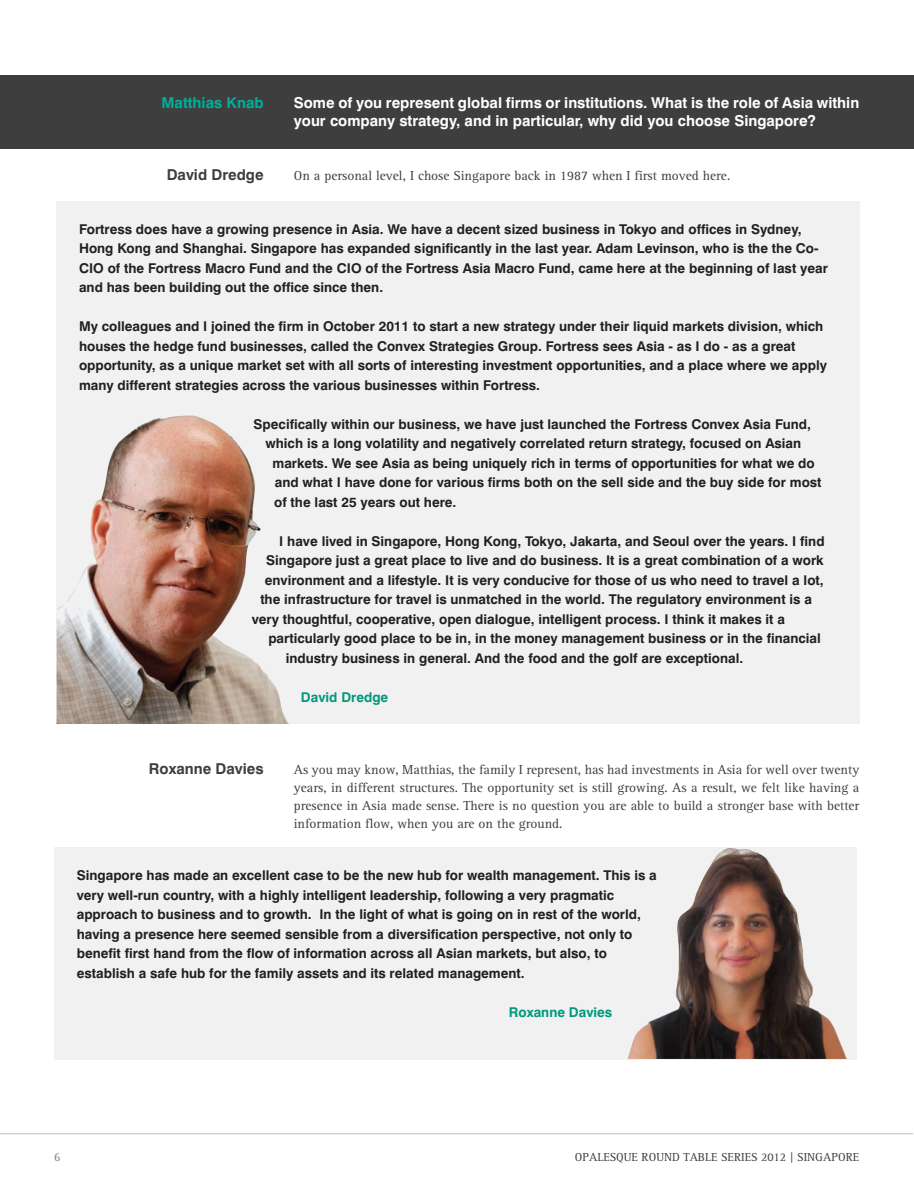
<style>
.page{position:relative;width:914px;height:1188px;background:#fff}
.page>*{position:absolute;margin:0;border:0;box-sizing:border-box;transform-origin:0 0}
.t1{font:700 15px/18px "Swiss 721 BT";color:#fff}
.t2{font:700 15px "Swiss 721 BT";color:#3e3e3f}
.t3{font:700 15px "Swiss 721 BT";color:#00b099}
.t4{font:700 13.5px/19.5px "Swiss 721 BT";color:#231f20}
.t5{font:13.5px/18px "Rotis Serif";color:#3e3e3f;text-align:justify}
.t6{font:700 13.5px "Swiss 721 BT";color:#00997d}
.t7{font:12px "Rotis Serif";color:#3e3e3f}
.t8{font:12px "Rotis Serif";color:#807f7d}
</style>
<div class="page">
<div style="left:0;top:75px;width:913px;height:74px;background:#3e3e3f"></div>
<hr style="left:0;top:1134px;width:913px;height:1px;background:#c0bfbe">
<div style="left:57px;top:201px;width:803px;height:522px;background:#f0f1f0"></div>
<img style="left:57px;top:415px;width:231px;height:309px">
<svg style="left:57px;top:605px;width:8px;height:6px"></svg>
<div style="left:54px;top:847px;width:803px;height:213px;background:#f0f1f0"></div>
<img style="left:627px;top:848px;width:220px;height:211px">
<p class="t3" style="left:161px;top:94px;width:104px">Matthias Knab</p>
<p class="t2" style="left:167px;top:166px;width:98px">David Dredge</p>
<p class="t1" style="left:294px;top:94px;width:567px">Some of you represent global firms or institutions. What is the role of Asia within your company strategy, and in particular, why did you choose Singapore?</p>
<p class="t5" style="left:294px;top:167px;width:438px">On a personal level, I chose Singapore back in 1987 when I first moved here.</p>
<p class="t4" style="left:79px;top:219px;width:750px">Fortress does have a growing presence in Asia. We have a decent sized business in Tokyo and offices in Sydney, Hong Kong and Shanghai. Singapore has expanded significantly in the last year. Adam Levinson, who is the the Co-CIO of the Fortress Macro Fund and the CIO of the Fortress Asia Macro Fund, came here at the beginning of last year and has been building out the office since then.</p>
<p class="t4" style="left:79px;top:317px;width:749px">My colleagues and I joined the firm in October 2011 to start a new strategy under their liquid markets division, which houses the hedge fund businesses, called the Convex Strategies Group. Fortress sees Asia - as I do - as a great opportunity, as a unique market set with all sorts of interesting investment opportunities, and a place where we apply many different strategies across the various businesses within Fortress.</p>
<p class="t4" style="left:254px;top:414px;width:559px">Specifically within our business, we have just launched the Fortress Convex Asia Fund,</p>
<p class="t4" style="left:265px;top:434px;width:537px">which is a long volatility and negatively correlated return strategy, focused on Asian</p>
<p class="t4" style="left:272px;top:453px;width:544px">markets. We see Asia as being uniquely rich in terms of opportunities for what we do</p>
<p class="t4" style="left:275px;top:473px;width:548px">and what I have done for various firms both on the sell side and the buy side for most</p>
<p class="t4" style="left:274px;top:492px;width:184px">of the last 25 years out here.</p>
<p class="t4" style="left:279px;top:531px;width:547px">I have lived in Singapore, Hong Kong, Tokyo, Jakarta, and Seoul over the years. I find</p>
<p class="t4" style="left:266px;top:551px;width:559px">Singapore just a great place to live and do business. It is a great combination of a work</p>
<p class="t4" style="left:265px;top:570px;width:560px">environment and a lifestyle. It is very conducive for those of us who need to travel a lot,</p>
<p class="t4" style="left:260px;top:590px;width:553px">the infrastructure for travel is unmatched in the world. The regulatory environment is a</p>
<p class="t4" style="left:252px;top:609px;width:535px">very thoughtful, cooperative, open dialogue, intelligent process. I think it makes it a</p>
<p class="t4" style="left:268px;top:629px;width:554px">particularly good place to be in, in the money management business or in the financial</p>
<p class="t4" style="left:286px;top:648px;width:459px">industry business in general. And the food and the golf are exceptional.</p>
<p class="t6" style="left:301px;top:689px;width:89px">David Dredge</p>
<p class="t2" style="left:149px;top:760px;width:116px">Roxanne Davies</p>
<p class="t5" style="left:294px;top:761px;width:567px">As you may know, Matthias, the family I represent, has had investments in Asia for well over twenty years, in different structures. The opportunity set is still growing. As a result, we felt like having a presence in Asia made sense. There is no question you are able to build a stronger base with better information flow, when you are on the ground.</p>
<p class="t4" style="left:77px;top:866px;width:581px">Singapore has made an excellent case to be the new hub for wealth management. This is a very well-run country, with a highly intelligent leadership, following a very pragmatic approach to business and to growth. In the light of what is going on in rest of the world, having a presence here seemed sensible from a diversification perspective, not only to benefit first hand from the flow of information across all Asian markets, but also, to establish a safe hub for the family assets and its related management.</p>
<p class="t6" style="left:509px;top:1004px;width:105px">Roxanne Davies</p>
<p class="t8" style="left:54px;top:1150px;width:8px">6</p>
<p class="t7" style="left:575px;top:1151px;width:286px">OPALESQUE ROUND TABLE SERIES 2012 | SINGAPORE</p>
</div>
